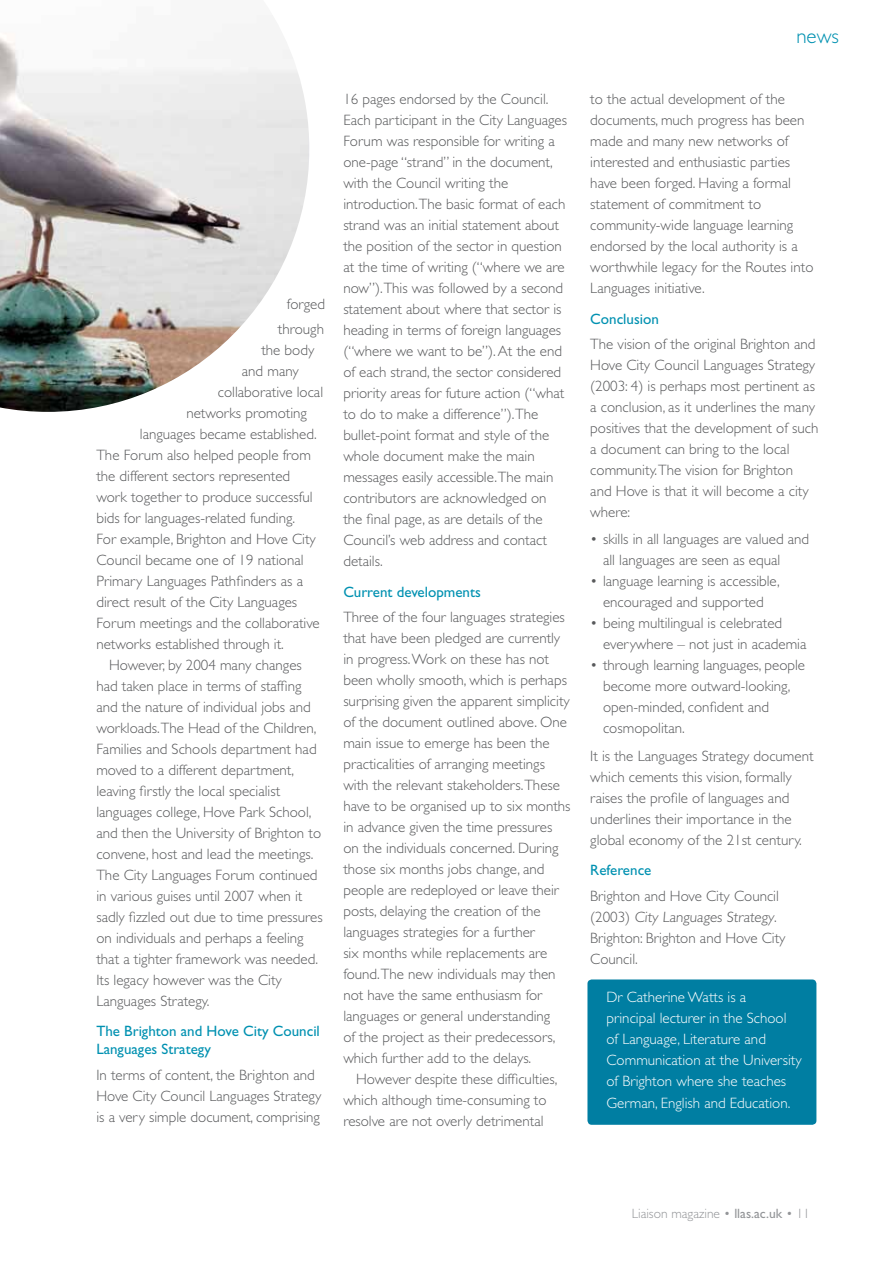
<style>
.page{position:relative;width:893px;height:1263px;background:#fff}
.page>*{position:absolute;margin:0;border:0;box-sizing:border-box;transform-origin:0 0}
.t1{font:300 21px "Gill Sans Std";color:#0091b1}
.t2{font:300 15px/21px "Gill Sans Std";color:#58595b}
.t3{font:300 15px/21px "Gill Sans Std";color:#fff}
.t4{font:15px/18px "Gill Sans Std";color:#0091b1}
.t5{font:300 13.5px "Gill Sans Std";color:#939598}
.s1{font-weight:400;color:#0091b1}
.s2{font-weight:400}
</style>
<div class="page">
<div style="left:587px;top:979px;width:229px;height:146px;background:#007ea2;border-radius:4px"></div>
<img style="left:0;top:33px;width:309px;height:379px">
<p class="t1" style="left:796px;top:24px;width:44px">news</p>
<p class="t2" style="left:278px;top:292px;width:49px;line-height:24.3px;text-align:right">forged through</p>
<p class="t2" style="left:261px;top:339px;width:54px">the body</p>
<p class="t2" style="left:242px;top:360px;width:58px">and many</p>
<p class="t2" style="left:218px;top:381px;width:107px">collaborative local</p>
<p class="t2" style="left:186px;top:402px;width:122px">networks promoting</p>
<p class="t2" style="left:140px;top:423px;width:178px">languages became established.</p>
<p class="t2" style="left:96px;top:444px;width:216px">The Forum also helped people from</p>
<p class="t2" style="left:96px;top:465px;width:195px">the different sectors represented</p>
<p class="t2" style="left:96px;top:486px;width:218px">work together to produce successful</p>
<p class="t2" style="left:96px;top:507px;width:200px">bids for languages-related funding.</p>
<p class="t2" style="left:96px;top:528px;width:221px">For example, Brighton and Hove City</p>
<p class="t2" style="left:96px;top:549px;width:209px">Council became one of 19 national</p>
<p class="t2" style="left:96px;top:570px;width:208px">Primary Languages Pathfinders as a</p>
<p class="t2" style="left:96px;top:591px;width:202px">direct result of the City Languages</p>
<p class="t2" style="left:96px;top:612px;width:225px">Forum meetings and the collaborative</p>
<p class="t2" style="left:96px;top:633px;width:189px">networks established through it.</p>
<p class="t2" style="left:109px;top:654px;width:194px">However, by 2004 many changes</p>
<p class="t2" style="left:96px;top:675px;width:207px">had taken place in terms of staffing</p>
<p class="t2" style="left:96px;top:696px;width:216px">and the nature of individual jobs and</p>
<p class="t2" style="left:96px;top:717px;width:221px">workloads.The Head of the Children,</p>
<p class="t2" style="left:96px;top:738px;width:222px">Families and Schools department had</p>
<p class="t2" style="left:96px;top:759px;width:199px">moved to a different department,</p>
<p class="t2" style="left:96px;top:780px;width:185px">leaving firstly the local specialist</p>
<p class="t2" style="left:96px;top:801px;width:217px">languages college, Hove Park School,</p>
<p class="t2" style="left:96px;top:822px;width:226px">and then the University of Brighton to</p>
<p class="t2" style="left:96px;top:843px;width:219px">convene, host and lead the meetings.</p>
<p class="t2" style="left:96px;top:864px;width:223px">The City Languages Forum continued</p>
<p class="t2" style="left:96px;top:885px;width:208px">in various guises until 2007 when it</p>
<p class="t2" style="left:96px;top:906px;width:228px">sadly fizzled out due to time pressures</p>
<p class="t2" style="left:96px;top:927px;width:209px">on individuals and perhaps a feeling</p>
<p class="t2" style="left:96px;top:948px;width:223px">that a tighter framework was needed.</p>
<p class="t2" style="left:96px;top:969px;width:187px">Its legacy however was the City</p>
<p class="t2" style="left:96px;top:990px;width:115px">Languages Strategy.</p>
<p class="t4" style="left:96px;top:1022px;width:225px">The Brighton and Hove City Council<br>Languages Strategy</p>
<p class="t2" style="left:96px;top:1064px;width:226px">In terms of content, the Brighton and<br>Hove City Council Languages Strategy is a very simple document, comprising</p>
<p class="t2" style="left:343px;top:88px;width:225px">16 pages endorsed by the Council.<br>Each participant in the City Languages Forum was responsible for writing a one-page “strand” in the document, with the Council writing the introduction.The basic format of each strand was an initial statement about the position of the sector in question at the time of writing (“where we are now”).This was followed by a second statement about where that sector is heading in terms of foreign languages (“where we want to be”). At the end of each strand, the sector considered priority areas for future action (“what to do to make a difference”).The bullet-point format and style of the whole document make the main messages easily accessible.The main contributors are acknowledged on the final page, as are details of the Council’s web address and contact details.</p>
<p class="t2" style="left:343px;top:579px;width:223px;line-height:25.2px"><span class="s1">Current developments<br></span>Three of the four languages strategies</p>
<p class="t2" style="left:343px;top:627px;width:218px">that have been pledged are currently</p>
<p class="t2" style="left:343px;top:648px;width:207px">in progress. Work on these has not</p>
<p class="t2" style="left:343px;top:669px;width:225px">been wholly smooth, which is perhaps</p>
<p class="t2" style="left:343px;top:690px;width:228px">surprising given the apparent simplicity</p>
<p class="t2" style="left:343px;top:711px;width:225px">of the document outlined above. One</p>
<p class="t2" style="left:343px;top:732px;width:208px">main issue to emerge has been the</p>
<p class="t2" style="left:343px;top:753px;width:203px">practicalities of arranging meetings</p>
<p class="t2" style="left:343px;top:774px;width:218px">with the relevant stakeholders.These</p>
<p class="t2" style="left:343px;top:795px;width:229px">have to be organised up to six months</p>
<p class="t2" style="left:343px;top:816px;width:211px">in advance given the time pressures</p>
<p class="t2" style="left:343px;top:837px;width:217px">on the individuals concerned. During</p>
<p class="t2" style="left:343px;top:858px;width:203px">those six months jobs change, and</p>
<p class="t2" style="left:343px;top:879px;width:217px">people are redeployed or leave their</p>
<p class="t2" style="left:343px;top:900px;width:199px">posts, delaying the creation of the</p>
<p class="t2" style="left:343px;top:921px;width:193px">languages strategies for a further</p>
<p class="t2" style="left:343px;top:942px;width:206px">six months while replacements are</p>
<p class="t2" style="left:343px;top:963px;width:214px">found.The new individuals may then</p>
<p class="t2" style="left:343px;top:984px;width:200px">not have the same enthusiasm for</p>
<p class="t2" style="left:343px;top:1005px;width:208px">languages or general understanding</p>
<p class="t2" style="left:343px;top:1026px;width:214px">of the project as their predecessors,</p>
<p class="t2" style="left:343px;top:1047px;width:189px">which further add to the delays.</p>
<p class="t2" style="left:356px;top:1068px;width:203px">However despite these difficulties,</p>
<p class="t2" style="left:343px;top:1089px;width:205px">which although time-consuming to</p>
<p class="t2" style="left:343px;top:1110px;width:202px">resolve are not overly detrimental</p>
<p class="t2" style="left:590px;top:88px;width:225px">to the actual development of the documents, much progress has been made and many new networks of interested and enthusiastic parties have been forged. Having a formal statement of commitment to community-wide language learning endorsed by the local authority is a worthwhile legacy for the Routes into<br>Languages initiative.</p>
<p class="t2" style="left:590px;top:306px;width:227px;line-height:25.2px"><span class="s1">Conclusion<br></span>The vision of the original Brighton and</p>
<p class="t2" style="left:590px;top:354px;width:230px">Hove City Council Languages Strategy (2003: 4) is perhaps most pertinent as a conclusion, as it underlines the many positives that the development of such a document can bring to the local community.The vision for Brighton<br>and Hove is that it will become a city where:</p>
<p class="t2" style="left:603px;top:529px;width:208px;text-indent:-13px">• skills in all languages are valued and all languages are seen as equal</p>
<p class="t2" style="left:590px;top:571px;width:191px;text-align:center">• language learning is accessible, encouraged and supported</p>
<p class="t2" style="left:603px;top:613px;width:205px;text-indent:-13px">• being multilingual is celebrated everywhere – not just in academia</p>
<p class="t2" style="left:603px;top:655px;width:204px;text-indent:-13px">• through learning languages, people become more outward-looking, open-minded, confident and cosmopolitan.</p>
<p class="t2" style="left:590px;top:745px;width:225px">It is the Languages Strategy document which cements this vision, formally raises the profile of languages and underlines their importance in the global economy of the 21st century.</p>
<p class="t2" style="left:590px;top:858px;width:190px;line-height:25.2px"><span class="s1">Reference<br></span>Brighton and Hove City Council</p>
<p class="t2" style="left:590px;top:906px;width:197px">(2003) City Languages Strategy.<br>Brighton: Brighton and Hove City<br>Council.</p>
<p class="t3" style="left:606px;top:987px;width:197px">Dr Catherine Watts is a<br>principal lecturer in the School of Language, Literature and<br>Communication at the University of Brighton where she teaches<br>German, English and Education.</p>
<p class="t5" style="left:632px;top:1206px;width:180px">Liaison magazine • <span class="s2">llas.ac.uk</span> • 11</p>
</div>
